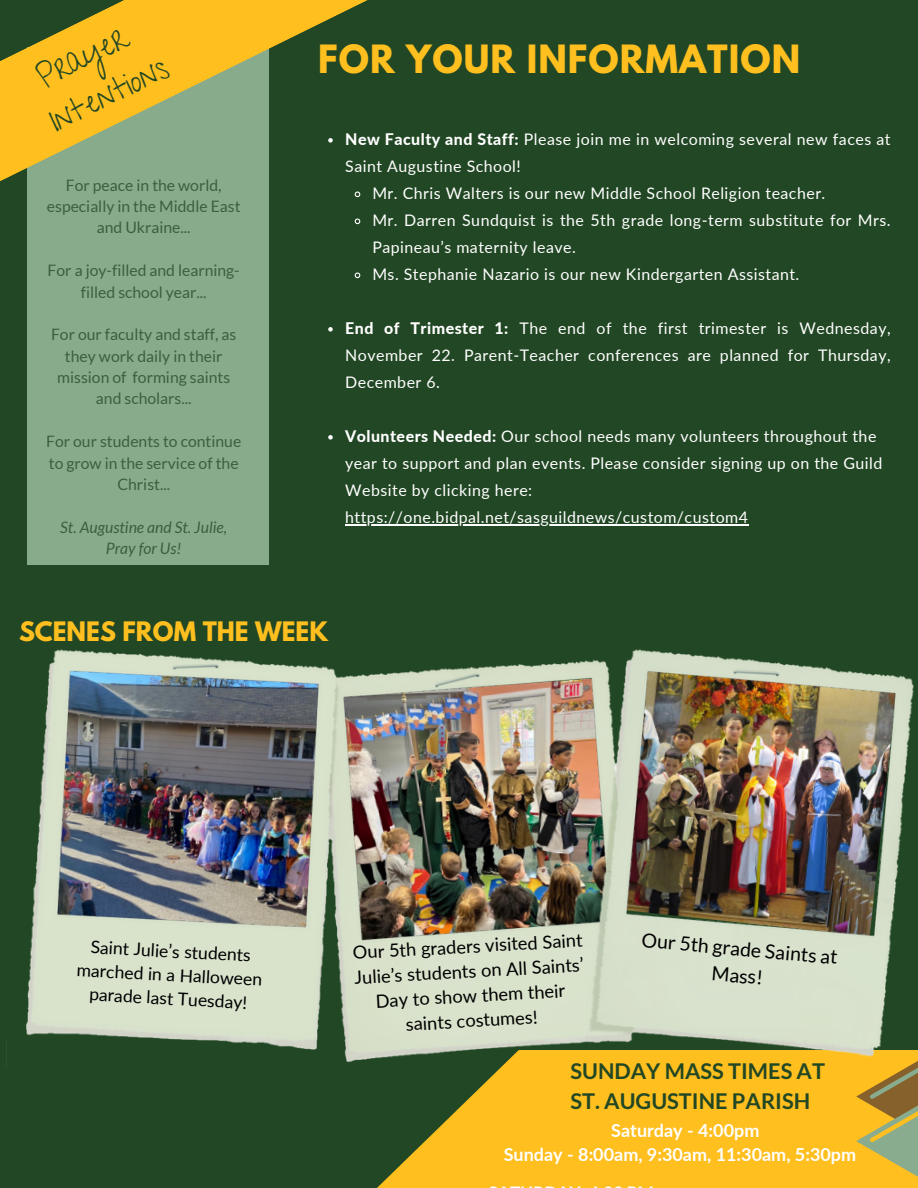
<style>
.page{position:relative;width:918px;height:1188px;background:#224724}
.page>*{position:absolute;margin:0;border:0;box-sizing:border-box;transform-origin:0 0}
.t1{font:700 34.5px "League Spartan";letter-spacing:.03em;color:#ffbf1f}
.t2{font:32.25px "Give You Glory";color:#224724}
.t3{font:700 23.7px "League Spartan";color:#ffbf1f}
.t4{font:700 21.75px "Lato";color:#224724}
.t5{font:19.5px/27px "Lato";color:#000;text-align:center}
.t6{font:18.3px/24.8px "Lato";color:#000;text-align:center}
.t7{font:700 18px "Lato";color:#fff}
.t8{font:17.55px/23.7px "Lato";color:#000;text-align:center}
.t9{font:15.9px/27px "Lato";letter-spacing:.03em;color:#fff}
.t10{font:15.75px/21.3px "Lato";color:#3b5f3f;text-align:center}
.t11{font:italic 15.75px "Lato";color:#3b5f3f}
.s1{font-weight:800}
</style>
<div class="page">
<div style="left:519px;top:1050px;width:399px;height:138px;background:#ffbf1f"></div>
<svg style="left:856px;top:1069px;width:62px;height:108px"></svg>
<div style="left:27px;top:47px;width:241px;height:517px;background:#88ac8b"></div>
<svg style="left:0;top:0;width:368px;height:228px"></svg>
<svg style="left:377px;top:1069px;width:142px;height:119px;fill:#ffbf1f"></svg>
<img style="left:26px;top:649px;width:892px;height:420px">
<svg style="left:328px;top:138px;width:5px;height:5px"></svg>
<svg style="left:354px;top:191px;width:7px;height:7px"></svg>
<svg style="left:354px;top:218px;width:7px;height:7px"></svg>
<svg style="left:354px;top:272px;width:7px;height:7px"></svg>
<svg style="left:328px;top:327px;width:5px;height:5px"></svg>
<svg style="left:328px;top:435px;width:5px;height:5px"></svg>
<hr style="left:345px;top:524px;width:404px;height:1px;background:#fff">
<p class="t2" style="left:31px;top:61px;width:98px;rotate:-26deg">Prayer</p>
<p class="t2" style="left:43px;top:105px;width:130px;rotate:-26deg">Intentions</p>
<p class="t10" style="left:47px;top:174px;width:195px">For peace in the world, especially in the Middle East and Ukraine...</p>
<p class="t10" style="left:48px;top:259px;width:194px">For a joy-filled and learning&shy;filled school year...</p>
<p class="t10" style="left:51px;top:324px;width:187px">For our faculty and staff, as they work daily in their mission of forming saints and scholars...</p>
<p class="t10" style="left:46px;top:430px;width:197px">For our students to continue to grow in the service of the<br>Christ...</p>
<p class="t11" style="left:60px;top:517px;width:168px">St. Augustine and St. Julie,</p>
<p class="t11" style="left:106px;top:538px;width:77px">Pray for Us!</p>
<p class="t1" style="left:318px;top:42px;width:484px">FOR YOUR INFORMATION</p>
<p class="t9" style="left:345px;top:125px;width:547px"><span class="s1">New Faculty and Staff:</span> Please join me in welcoming several new faces at<br>Saint Augustine School!</p>
<p class="t9" style="left:372px;top:179px;width:455px">Mr. Chris Walters is our new Middle School Religion teacher.</p>
<p class="t9" style="left:372px;top:206px;width:520px">Mr. Darren Sundquist is the 5th grade long-term substitute for Mrs.<br>Papineau’s maternity leave.</p>
<p class="t9" style="left:372px;top:260px;width:429px">Ms. Stephanie Nazario is our new Kindergarten Assistant.</p>
<p class="t9" style="left:345px;top:314px;width:547px;text-align:justify"><span class="s1">End of Trimester 1:</span> The end of the first trimester is Wednesday, November 22. Parent-Teacher conferences are planned for Thursday, December 6.</p>
<p class="t9" style="left:345px;top:422px;width:539px"><span class="s1">Volunteers Needed:</span> Our school needs many volunteers throughout the year to support and plan events. Please consider signing up on the Guild Website by clicking here: https://one.bidpal.net/sasguildnews/custom/custom4</p>
<p class="t3" style="left:19px;top:619px;width:311px">SCENES FROM THE WEEK</p>
<p class="t8" style="left:79px;top:934px;width:187px;rotate:3deg">Saint Julie’s students marched in a Halloween parade last Tuesday!</p>
<p class="t6" style="left:352px;top:939px;width:231px;rotate:-3deg">Our 5th graders visited Saint<br>Julie’s students on All Saints’<br>Day to show them their saints costumes!</p>
<p class="t5" style="left:643px;top:926px;width:198px;rotate:5deg">Our 5th grade Saints at<br>Mass!</p>
<p class="t4" style="left:570px;top:1057px;width:256px">SUNDAY MASS TIMES AT</p>
<p class="t4" style="left:570px;top:1088px;width:241px">ST. AUGUSTINE PARISH</p>
<p class="t7" style="left:611px;top:1120px;width:150px">Saturday - 4:00pm</p>
<p class="t7" style="left:504px;top:1143px;width:354px">Sunday - 8:00am, 9:30am, 11:30am, 5:30pm</p>
</div>
